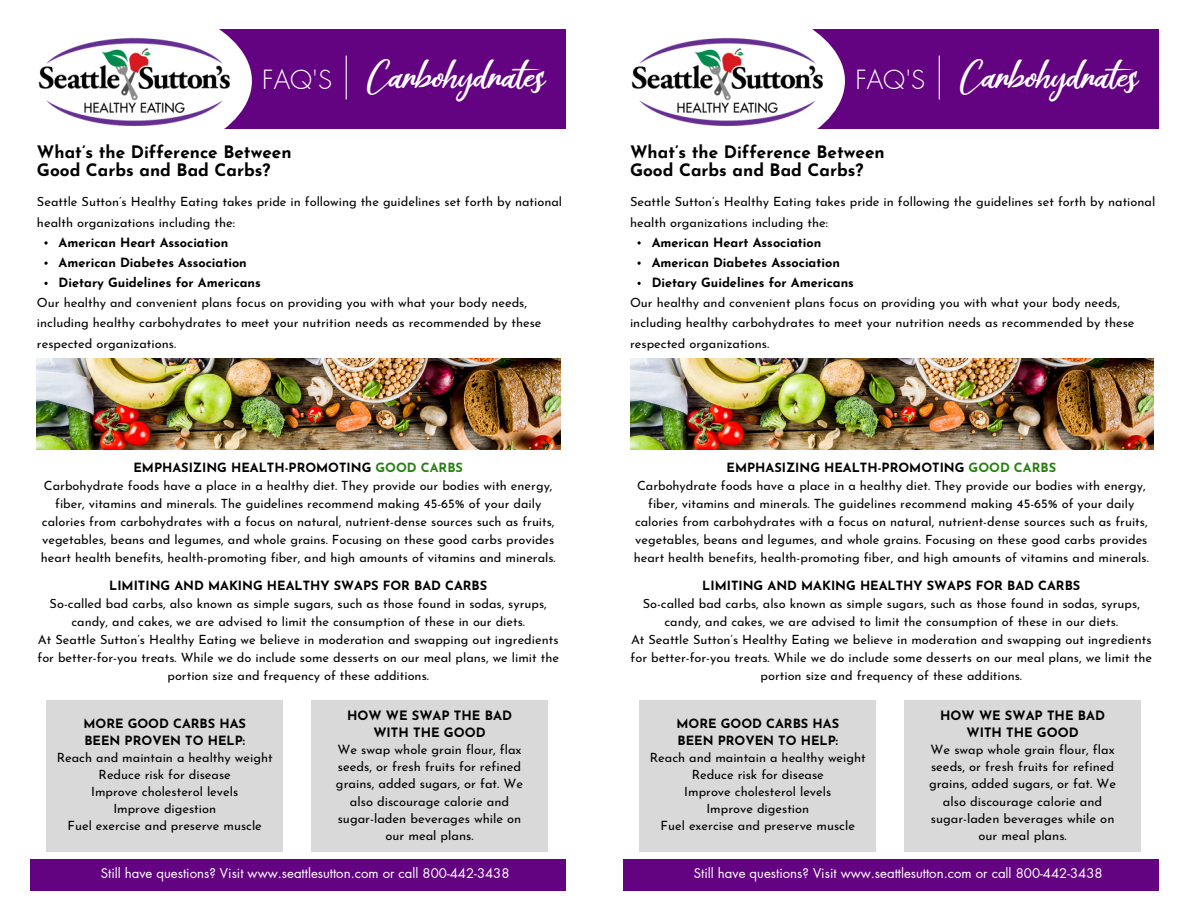
<style>
.page{position:relative;width:1188px;height:918px;background:#fff}
.page>*{position:absolute;margin:0;border:0;box-sizing:border-box;transform-origin:0 0}
.t1{font:47.85px "Scarlet Pen";color:#fff}
.t2{font:300 25.8px "Futura LT Pro";color:#fff}
.t3{font:700 17.25px/18px "Josefin Sans";color:#000}
.t4{font:13.2px "Futura LT Pro";color:#fff}
.t5{font:12.9px/17.2px "Josefin Sans";color:#000;text-align:center}
.t6{font:700 12.9px/17.2px "Josefin Sans";color:#000;text-align:center}
.t7{font:12.75px/18px "Josefin Sans";color:#000;text-align:center}
.t8{font:700 12.75px "Josefin Sans";color:#000}
.s1{color:#288012}
</style>
<div class="page">
<div style="left:624px;top:29px;width:535px;height:99px;background:#630381"></div>
<svg style="left:510px;top:51px;width:335px;height:78px"></svg>
<img style="left:620px;top:29px;width:215px;height:100px">
<div style="left:31px;top:29px;width:535px;height:99px;background:#630381"></div>
<svg style="left:242px;top:51px;width:10px;height:78px"></svg>
<img style="left:31px;top:29px;width:211px;height:100px">
<hr style="left:346px;top:56px;width:1px;height:43px;background:#fff">
<hr style="left:939px;top:56px;width:1px;height:43px;background:#fff">
<div style="left:31px;top:860px;width:535px;height:31px;background:#630381"></div>
<div style="left:624px;top:860px;width:535px;height:31px;background:#630381"></div>
<svg style="left:44px;top:241px;width:4px;height:4px"></svg>
<svg style="left:44px;top:262px;width:4px;height:3px"></svg>
<svg style="left:44px;top:282px;width:4px;height:3px"></svg>
<svg style="left:637px;top:241px;width:4px;height:4px"></svg>
<svg style="left:637px;top:262px;width:4px;height:3px"></svg>
<svg style="left:637px;top:282px;width:4px;height:3px"></svg>
<img style="left:37px;top:358px;width:523px;height:92px">
<img style="left:630px;top:358px;width:523px;height:92px">
<div style="left:312px;top:701px;width:236px;height:151px;background:#d9d9d9"></div>
<div style="left:905px;top:701px;width:236px;height:151px;background:#d9d9d9"></div>
<div style="left:47px;top:701px;width:236px;height:151px;background:#d9d9d9"></div>
<div style="left:640px;top:701px;width:236px;height:151px;background:#d9d9d9"></div>
<p class="t2" style="left:262px;top:67px;width:71px">FAQ'S</p>
<p class="t1" style="left:367px;top:52px;width:179px">Carbohydrates</p>
<p class="t1" style="left:960px;top:52px;width:179px">Carbohydrates</p>
<p class="t2" style="left:855px;top:67px;width:71px">FAQ'S</p>
<p class="t3" style="left:37px;top:145px;width:256px">What’s the Difference Between<br>Good Carbs and Bad Carbs?</p>
<p class="t3" style="left:630px;top:145px;width:256px">What’s the Difference Between<br>Good Carbs and Bad Carbs?</p>
<p class="t7" style="left:37px;top:193px;width:527px;line-height:20.2px;text-align:left">Seattle Sutton’s Healthy Eating takes pride in following the guidelines set forth by national health organizations including the:</p>
<p class="t8" style="left:59px;top:237px;width:171px">American Heart Association</p>
<p class="t8" style="left:59px;top:257px;width:190px">American Diabetes Association</p>
<p class="t8" style="left:59px;top:278px;width:204px">Dietary Guidelines for Americans</p>
<p class="t7" style="left:37px;top:294px;width:506px;line-height:20.2px;text-align:left">Our healthy and convenient plans focus on providing you with what your body needs, including healthy carbohydrates to meet your nutrition needs as recommended by these respected organizations.</p>
<p class="t8" style="left:133px;top:462px;width:331px">EMPHASIZING HEALTH-PROMOTING <span class="s1">GOOD CARBS</span></p>
<p class="t7" style="left:41px;top:477px;width:517px">Carbohydrate foods have a place in a healthy diet. They provide our bodies with energy, fiber, vitamins and minerals. The guidelines recommend making 45-65% of your daily calories from carbohydrates with a focus on natural, nutrient-dense sources such as fruits, vegetables, beans and legumes, and whole grains. Focusing on these good carbs provides heart health benefits, health-promoting fiber, and high amounts of vitamins and minerals.</p>
<p class="t8" style="left:109px;top:581px;width:380px">LIMITING AND MAKING HEALTHY SWAPS FOR BAD CARBS</p>
<p class="t7" style="left:50px;top:596px;width:499px">So-called bad carbs, also known as simple sugars, such as those found in sodas, syrups, candy, and cakes, we are advised to limit the consumption of these in our diets.</p>
<p class="t7" style="left:38px;top:632px;width:523px">At Seattle Sutton’s Healthy Eating we believe in moderation and swapping out ingredients for better-for-you treats. While we do include some desserts on our meal plans, we limit the portion size and frequency of these additions.</p>
<p class="t8" style="left:83px;top:719px;width:164px">MORE GOOD CARBS HAS</p>
<p class="t8" style="left:84px;top:736px;width:162px">BEEN PROVEN TO HELP:</p>
<p class="t7" style="left:57px;top:750px;width:217px">Reach and maintain a healthy weight</p>
<p class="t7" style="left:99px;top:767px;width:134px">Reduce risk for disease</p>
<p class="t7" style="left:91px;top:784px;width:149px">Improve cholesterol levels</p>
<p class="t7" style="left:113px;top:801px;width:104px">Improve digestion</p>
<p class="t7" style="left:68px;top:818px;width:196px">Fuel exercise and preserve muscle</p>
<p class="t6" style="left:347px;top:708px;width:166px">HOW WE SWAP THE BAD<br>WITH THE GOOD</p>
<p class="t5" style="left:336px;top:742px;width:189px">We swap whole grain flour, flax seeds, or fresh fruits for refined grains, added sugars, or fat. We also discourage calorie and sugar-laden beverages while on our meal plans.</p>
<p class="t7" style="left:630px;top:193px;width:527px;line-height:20.2px;text-align:left">Seattle Sutton’s Healthy Eating takes pride in following the guidelines set forth by national health organizations including the:</p>
<p class="t8" style="left:652px;top:237px;width:171px">American Heart Association</p>
<p class="t8" style="left:652px;top:257px;width:190px">American Diabetes Association</p>
<p class="t8" style="left:652px;top:278px;width:204px">Dietary Guidelines for Americans</p>
<p class="t7" style="left:630px;top:294px;width:506px;line-height:20.2px;text-align:left">Our healthy and convenient plans focus on providing you with what your body needs, including healthy carbohydrates to meet your nutrition needs as recommended by these respected organizations.</p>
<p class="t8" style="left:727px;top:462px;width:331px">EMPHASIZING HEALTH-PROMOTING <span class="s1">GOOD CARBS</span></p>
<p class="t7" style="left:634px;top:477px;width:517px">Carbohydrate foods have a place in a healthy diet. They provide our bodies with energy, fiber, vitamins and minerals. The guidelines recommend making 45-65% of your daily calories from carbohydrates with a focus on natural, nutrient-dense sources such as fruits, vegetables, beans and legumes, and whole grains. Focusing on these good carbs provides heart health benefits, health-promoting fiber, and high amounts of vitamins and minerals.</p>
<p class="t8" style="left:702px;top:581px;width:380px">LIMITING AND MAKING HEALTHY SWAPS FOR BAD CARBS</p>
<p class="t7" style="left:643px;top:596px;width:499px">So-called bad carbs, also known as simple sugars, such as those found in sodas, syrups, candy, and cakes, we are advised to limit the consumption of these in our diets.</p>
<p class="t7" style="left:631px;top:632px;width:523px">At Seattle Sutton’s Healthy Eating we believe in moderation and swapping out ingredients for better-for-you treats. While we do include some desserts on our meal plans, we limit the portion size and frequency of these additions.</p>
<p class="t8" style="left:676px;top:719px;width:164px">MORE GOOD CARBS HAS</p>
<p class="t8" style="left:677px;top:736px;width:162px">BEEN PROVEN TO HELP:</p>
<p class="t7" style="left:650px;top:750px;width:217px">Reach and maintain a healthy weight</p>
<p class="t7" style="left:692px;top:767px;width:134px">Reduce risk for disease</p>
<p class="t7" style="left:684px;top:784px;width:149px">Improve cholesterol levels</p>
<p class="t7" style="left:706px;top:801px;width:104px">Improve digestion</p>
<p class="t7" style="left:661px;top:818px;width:196px">Fuel exercise and preserve muscle</p>
<p class="t6" style="left:940px;top:708px;width:166px">HOW WE SWAP THE BAD<br>WITH THE GOOD</p>
<p class="t5" style="left:929px;top:742px;width:189px">We swap whole grain flour, flax seeds, or fresh fruits for refined grains, added sugars, or fat. We also discourage calorie and sugar-laden beverages while on our meal plans.</p>
<p class="t4" style="left:101px;top:868px;width:410px">Still have questions? Visit www.seattlesutton.com or call 800-442-3438</p>
<p class="t4" style="left:694px;top:868px;width:410px">Still have questions? Visit www.seattlesutton.com or call 800-442-3438</p>
</div>
